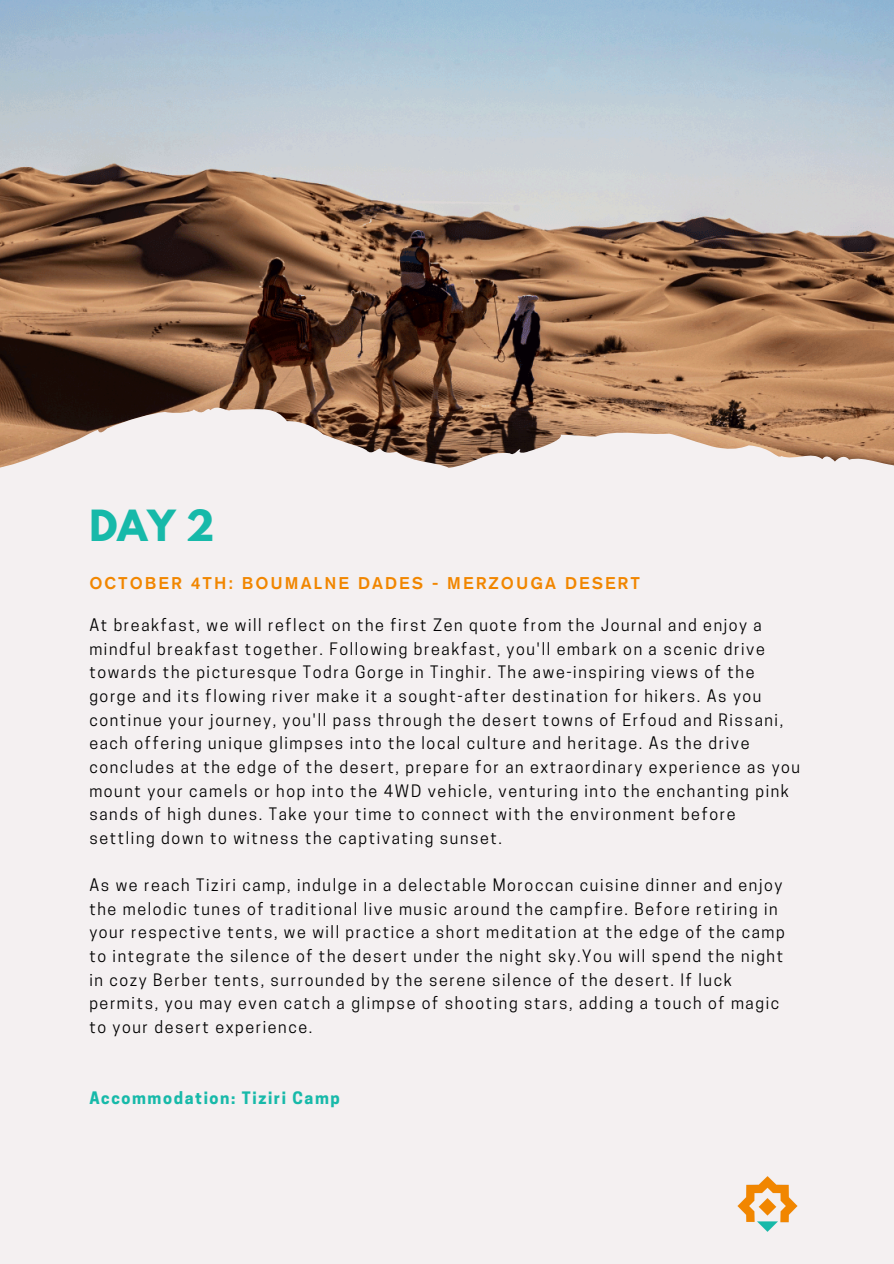
<style>
.page{position:relative;width:894px;height:1264px;background:#fff}
.page>*{position:absolute;margin:0;border:0;box-sizing:border-box;transform-origin:0 0}
.t1{font:700 38.1px "League Spartan";color:#17b9a9}
.t2{font:500 16.95px "Akzidenz Grotesk Pro";letter-spacing:.12em;color:#f18600}
.t3{font:16.05px/23.7px "Cooper Hewitt";letter-spacing:.1em;color:#000}
.t4{font:700 16.05px "Cooper Hewitt";letter-spacing:.1em;color:#17b9a9}
</style>
<div class="page">
<div style="left:0;top:0;width:893px;height:1263px;background:#f4f0f1"></div>
<img style="left:737px;top:1176px;width:61px;height:56px">
<img style="left:0;top:0;width:893px;height:468px">
<h1 class="t1" style="left:89px;top:506px;width:126px">DAY 2</h1>
<h2 class="t2" style="left:89px;top:576px;width:552px">OCTOBER 4TH: BOUMALNE DADES - MERZOUGA DESERT</h2>
<p class="t3" style="left:89px;top:615px;width:712px">At breakfast, we will reflect on the first Zen quote from the Journal and enjoy a mindful breakfast together. Following breakfast, you'll embark on a scenic drive towards the picturesque Todra Gorge in Tinghir. The awe-inspiring views of the gorge and its flowing river make it a sought-after destination for hikers. As you continue your journey, you'll pass through the desert towns of Erfoud and Rissani, each offering unique glimpses into the local culture and heritage. As the drive concludes at the edge of the desert, prepare for an extraordinary experience as you mount your camels or hop into the 4WD vehicle, venturing into the enchanting pink sands of high dunes. Take your time to connect with the environment before settling down to witness the captivating sunset.</p>
<p class="t3" style="left:89px;top:875px;width:696px">As we reach Tiziri camp, indulge in a delectable Moroccan cuisine dinner and enjoy the melodic tunes of traditional live music around the campfire. Before retiring in your respective tents, we will practice a short meditation at the edge of the camp to integrate the silence of the desert under the night sky.You will spend the night in cozy Berber tents, surrounded by the serene silence of the desert. If luck permits, you may even catch a glimpse of shooting stars, adding a touch of magic to your desert experience.</p>
<p class="t4" style="left:89px;top:1091px;width:252px">Accommodation: Tiziri Camp</p>
</div>
